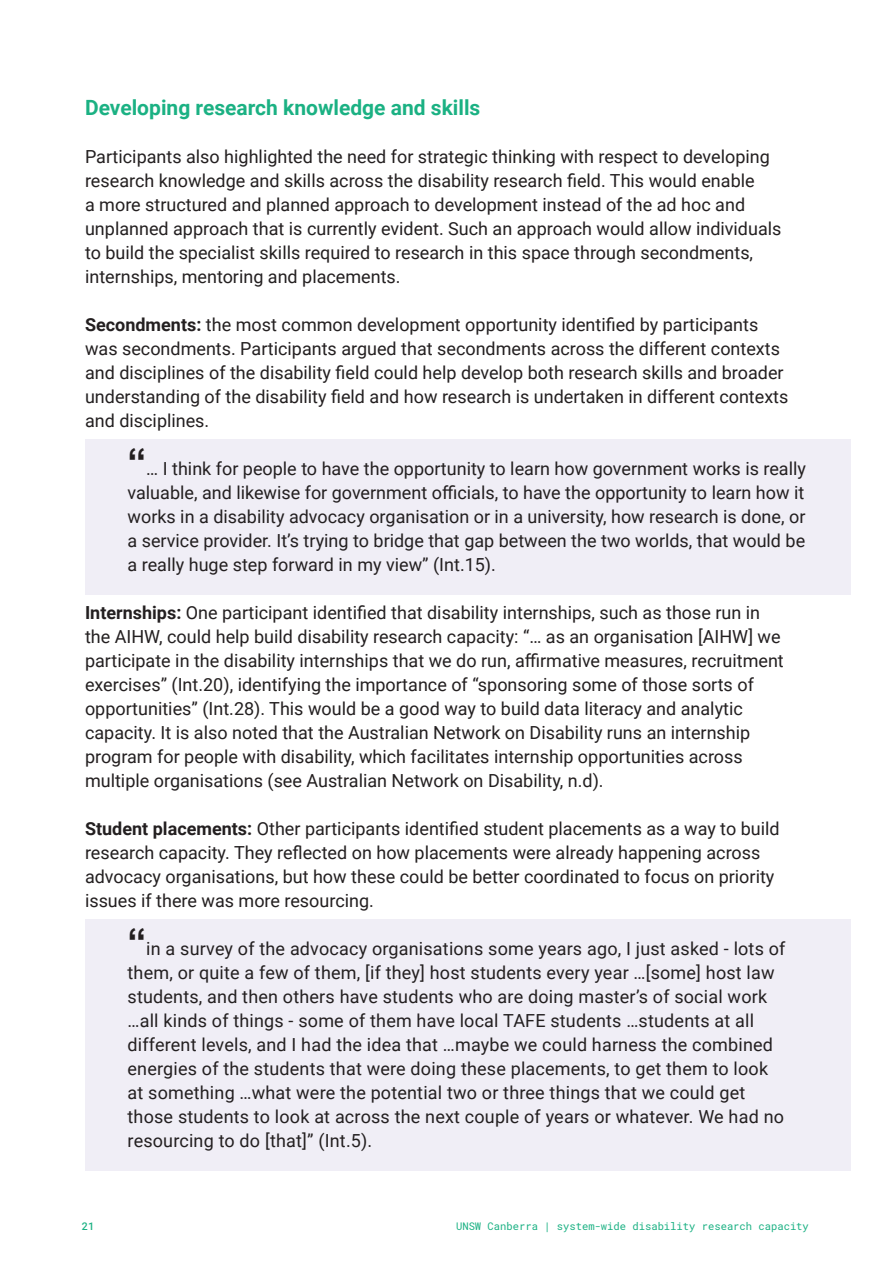
<style>
.page{position:relative;width:893px;height:1263px;background:#fff}
.page>*{position:absolute;margin:0;border:0;box-sizing:border-box;transform-origin:0 0}
.t1{font:700 21px "Roboto";color:#1bb183}
.t2{font:18px/24px "Roboto";color:#231f20}
.t3{font:10.5px "Roboto Mono";color:#1bb183}
.t4{font:500 10.5px "Roboto Mono";color:#1bb183}
.s1{font-weight:700}
.s2{font-family:"Arial";font-weight:700;font-size:37.5px}
</style>
<div class="page">
<div style="left:85px;top:919px;width:765px;height:252px;background:#f0eef6"></div>
<div style="left:85px;top:439px;width:765px;height:156px;background:#f0eef6"></div>
<p class="t1" style="left:85px;top:92px;width:397px">Developing research knowledge and skills</p>
<p class="t2" style="left:85px;top:143px;width:698px">Participants also highlighted the need for strategic thinking with respect to developing research knowledge and skills across the disability research field. This would enable<br>a more structured and planned approach to development instead of the ad hoc and unplanned approach that is currently evident. Such an approach would allow individuals to build the specialist skills required to research in this space through secondments, internships, mentoring and placements.</p>
<p class="t2" style="left:85px;top:311px;width:705px"><span class="s1">Secondments:</span> the most common development opportunity identified by participants was secondments. Participants argued that secondments across the different contexts and disciplines of the disability field could help develop both research skills and broader understanding of the disability field and how research is undertaken in different contexts and disciplines.</p>
<p class="t2" style="left:128px;top:455px;width:680px;text-align:justify"><span class="s2">“</span>… I think for people to have the opportunity to learn how government works is really valuable, and likewise for government officials, to have the opportunity to learn how it works in a disability advocacy organisation or in a university, how research is done, or a service provider. It’s trying to bridge that gap between the two worlds, that would be a really huge step forward in my view” (Int.15).</p>
<p class="t2" style="left:85px;top:599px;width:700px"><span class="s1">Internships:</span> One participant identified that disability internships, such as those run in the AIHW, could help build disability research capacity: “… as an organisation [AIHW] we participate in the disability internships that we do run, affirmative measures, recruitment exercises” (Int.20), identifying the importance of “sponsoring some of those sorts of opportunities” (Int.28). This would be a good way to build data literacy and analytic capacity. It is also noted that the Australian Network on Disability runs an internship program for people with disability, which facilitates internship opportunities across multiple organisations (see Australian Network on Disability, n.d).</p>
<p class="t2" style="left:85px;top:815px;width:696px"><span class="s1">Student placements:</span> Other participants identified student placements as a way to build research capacity. They reflected on how placements were already happening across advocacy organisations, but how these could be better coordinated to focus on priority issues if there was more resourcing.</p>
<p class="t2" style="left:128px;top:935px;width:659px"><span class="s2">“</span>in a survey of the advocacy organisations some years ago, I just asked - lots of them, or quite a few of them, [if they] host students every year …[some] host law students, and then others have students who are doing master’s of social work …all kinds of things - some of them have local TAFE students …students at all different levels, and I had the idea that …maybe we could harness the combined energies of the students that were doing these placements, to get them to look at something …what were the potential two or three things that we could get those students to look at across the next couple of years or whatever. We had no resourcing to do [that]” (Int.5).</p>
<p class="t4" style="left:82px;top:1218px;width:14px">21</p>
<p class="t3" style="left:456px;top:1218px;width:354px">UNSW Canberra | system-wide disability research capacity</p>
</div>
